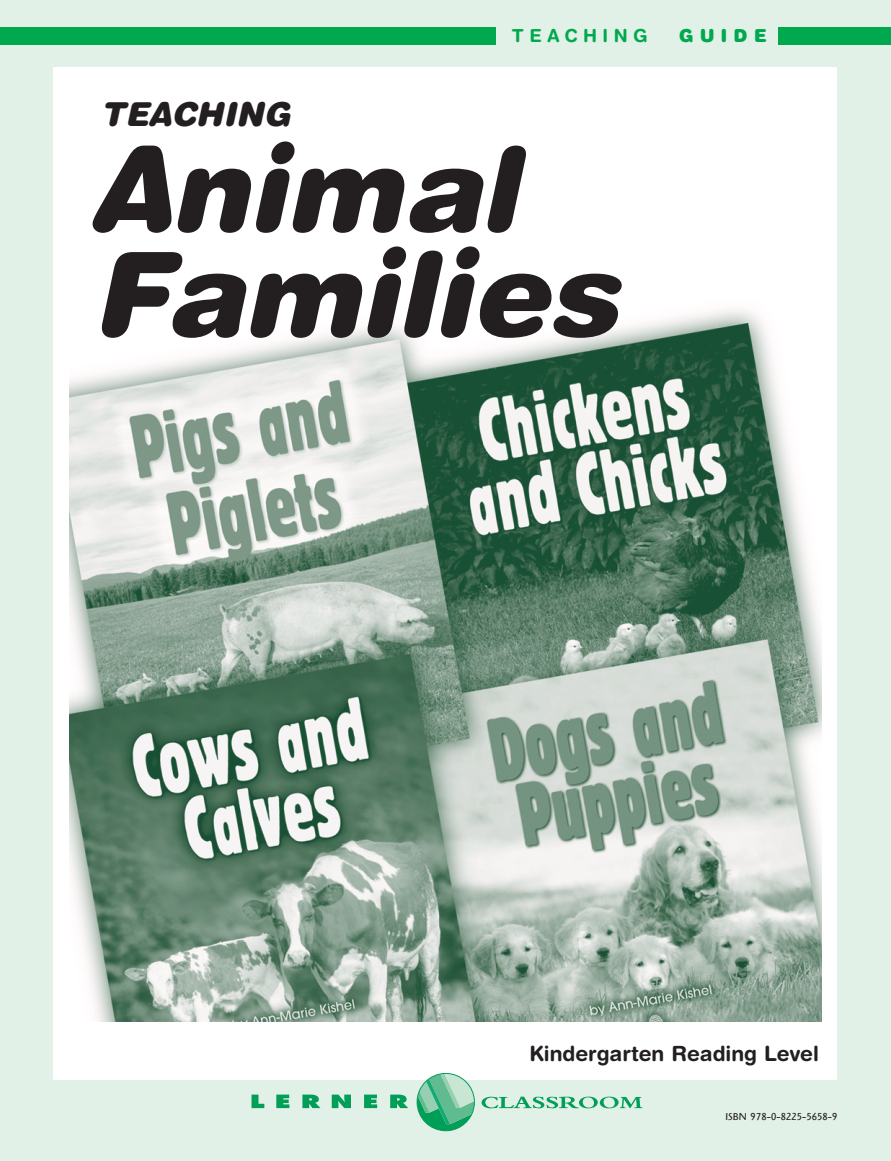
<style>
.page{position:relative;width:891px;height:1161px;background:#e2f1e8}
.page>*{position:absolute;margin:0;border:0;box-sizing:border-box;transform-origin:0 0}
.t1{font:italic 900 117px/105px "Helvetica Rounded";color:#231f20}
.t2{font:italic 900 33px "Helvetica Rounded";color:#231f20}
.t3{font:700 21px "Helvetica Rounded";color:#231f20}
.t4{font:700 18px "Helvetica Rounded";letter-spacing:.305em;color:#00a94e}
.t5{font:900 18px "Helvetica Rounded";letter-spacing:.335em;color:#00a94e}
.t6{font:10.5px "Highlander";letter-spacing:.01em;color:#231f20}
</style>
<div class="page">
<div style="left:54px;top:67px;width:783px;height:1013px;background:#fff"></div>
<svg style="left:417px;top:1073px;width:58px;height:58px"></svg>
<svg style="left:252px;top:1095px;width:12px;height:13px"></svg>
<svg style="left:276px;top:1095px;width:13px;height:13px"></svg>
<svg style="left:302px;top:1095px;width:18px;height:13px"></svg>
<svg style="left:332px;top:1095px;width:19px;height:13px"></svg>
<svg style="left:364px;top:1095px;width:13px;height:13px"></svg>
<svg style="left:390px;top:1095px;width:18px;height:13px"></svg>
<svg style="left:482px;top:1097px;width:160px;height:11px"></svg>
<div style="left:0;top:27px;width:496px;height:18px;background:#00a94e"></div>
<div style="left:778px;top:27px;width:113px;height:18px;background:#00a94e"></div>
<img style="left:70px;top:309px;width:751px;height:712px">
<p class="t4" style="left:512px;top:28px;width:137px">TEACHING</p>
<p class="t5" style="left:679px;top:28px;width:89px">GUIDE</p>
<h2 class="t2" style="left:101px;top:102px;width:198px">TEACHING</h2>
<h1 class="t1" style="left:90px;top:148px;width:552px">Animal<br>Families</h1>
<p class="t3" style="left:530px;top:1045px;width:291px">Kindergarten Reading Level</p>
<p class="t6" style="left:726px;top:1113px;width:113px">ISBN 978-0-8225-5658-9</p>
</div>
